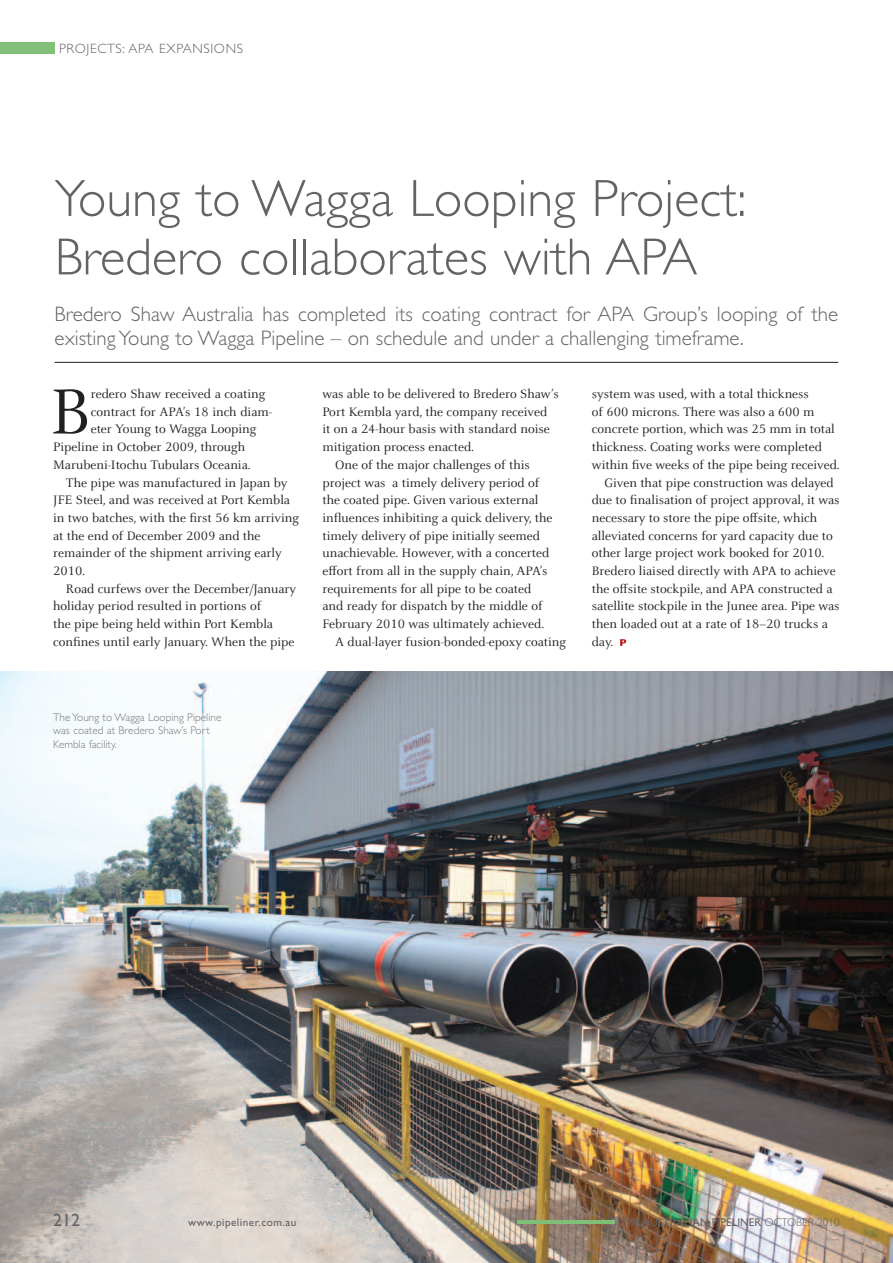
<style>
.page{position:relative;width:893px;height:1263px;background:#fff}
.page>*{position:absolute;margin:0;border:0;box-sizing:border-box;transform-origin:0 0}
.First_Paragraph{font:70.2px "Celeste OT";color:#231f20}
.t1{font:300 52.5px/58.5px "Gill Sans";color:#636366}
.Preamble{font:300 21px/24px "Gill Sans";color:#636366}
.t2{font:18px "Gill Sans";color:#636366}
.Body_text{font:13.5px/17.7px "Celeste OT";color:#231f20}
.First_Paragraph-2{font:13.5px "Celeste OT";color:#231f20}
.t3{font:300 13.5px "Gill Sans";letter-spacing:.05em;color:#636366}
.t4{font:300 11.25px/13.5px "Gill Sans";color:#76787b}
.t5{font:11.25px "Gill Sans";color:#636366}
.t6{font:11.25px "Gill Sans";letter-spacing:.04em;color:#636366}
.s1{font-weight:300}
</style>
<div class="page">
<img style="left:0;top:672px;width:893px;height:591px">
<svg style="left:620px;top:639px;width:6px;height:7px"></svg>
<hr style="left:55px;top:362px;width:783px;height:1px;background:#231f20">
<hr style="left:517px;top:1220px;width:98px;height:4px;background:#7fbf76">
<div style="left:0;top:43px;width:54px;height:11px;background:#7fbf76"></div>
<p class="t3" style="left:59px;top:41px;width:186px">PROJECTS: APA EXPANSIONS</p>
<p class="t1" style="left:55px;top:170px;width:693px">Young to Wagga Looping Project:<br>Bredero collaborates with APA</p>
<p class="Preamble" style="left:55px;top:302px;width:785px">Bredero Shaw Australia has completed its coating contract for APA Group’s looping of the existing Young to Wagga Pipeline – on schedule and under a challenging timeframe.</p>
<p class="First_Paragraph" style="left:50px;top:371px;width:42px">B</p>
<p class="First_Paragraph-2" style="left:91px;top:386px;width:176px">redero Shaw received a coating</p>
<p class="First_Paragraph-2" style="left:91px;top:404px;width:183px">contract for APA’s 18 inch diam-</p>
<p class="First_Paragraph-2" style="left:91px;top:421px;width:167px">eter Young to Wagga Looping</p>
<p class="First_Paragraph-2" style="left:53px;top:439px;width:194px">Pipeline in October 2009, through</p>
<p class="First_Paragraph-2" style="left:53px;top:457px;width:199px">Marubeni-Itochu Tubulars Oceania.</p>
<p class="Body_text" style="left:53px;top:473px;width:247px;text-indent:13px">The pipe was manufactured in Japan by JFE Steel, and was received at Port Kembla in two batches, with the first 56 km arriving at the end of December 2009 and the remainder of the shipment arriving early 2010.</p>
<p class="Body_text" style="left:53px;top:580px;width:245px;text-indent:13px">Road curfews over the December/January holiday period resulted in portions of<br>the pipe being held within Port Kembla confines until early January. When the pipe</p>
<p class="Body_text" style="left:322px;top:385px;width:238px">was able to be delivered to Bredero Shaw’s Port Kembla yard, the company received<br>it on a 24-hour basis with standard noise mitigation process enacted.</p>
<p class="Body_text" style="left:322px;top:456px;width:231px;text-indent:13px">One of the major challenges of this project was a timely delivery period of the coated pipe. Given various external influences inhibiting a quick delivery, the timely delivery of pipe initially seemed unachievable. However, with a concerted effort from all in the supply chain, APA’s requirements for all pipe to be coated and ready for dispatch by the middle of February 2010 was ultimately achieved.</p>
<p class="Body_text" style="left:335px;top:633px;width:232px">A dual-layer fusion-bonded-epoxy coating</p>
<p class="t4" style="left:53px;top:710px;width:170px">The Young to Wagga Looping Pipeline was coated at Bredero Shaw’s Port<br>Kembla facility.</p>
<p class="Body_text" style="left:592px;top:385px;width:250px">system was used, with a total thickness<br>of 600 microns. There was also a 600 m concrete portion, which was 25 mm in total thickness. Coating works were completed within five weeks of the pipe being received.</p>
<p class="Body_text" style="left:592px;top:473px;width:249px;text-indent:13px">Given that pipe construction was delayed due to finalisation of project approval, it was necessary to store the pipe offsite, which alleviated concerns for yard capacity due to other large project work booked for 2010.<br>Bredero liaised directly with APA to achieve the offsite stockpile, and APA constructed a satellite stockpile in the Junee area. Pipe was then loaded out at a rate of 18–20 trucks a day.</p>
<p class="t2" style="left:53px;top:1209px;width:28px">212</p>
<p class="t6" style="left:188px;top:1216px;width:110px">www.pipeliner.com.au</p>
<p class="t5" style="left:620px;top:1216px;width:221px">THE AUSTRALIAN PIPELINER <span class="s1">OCTOBER 2010</span></p>
</div>
